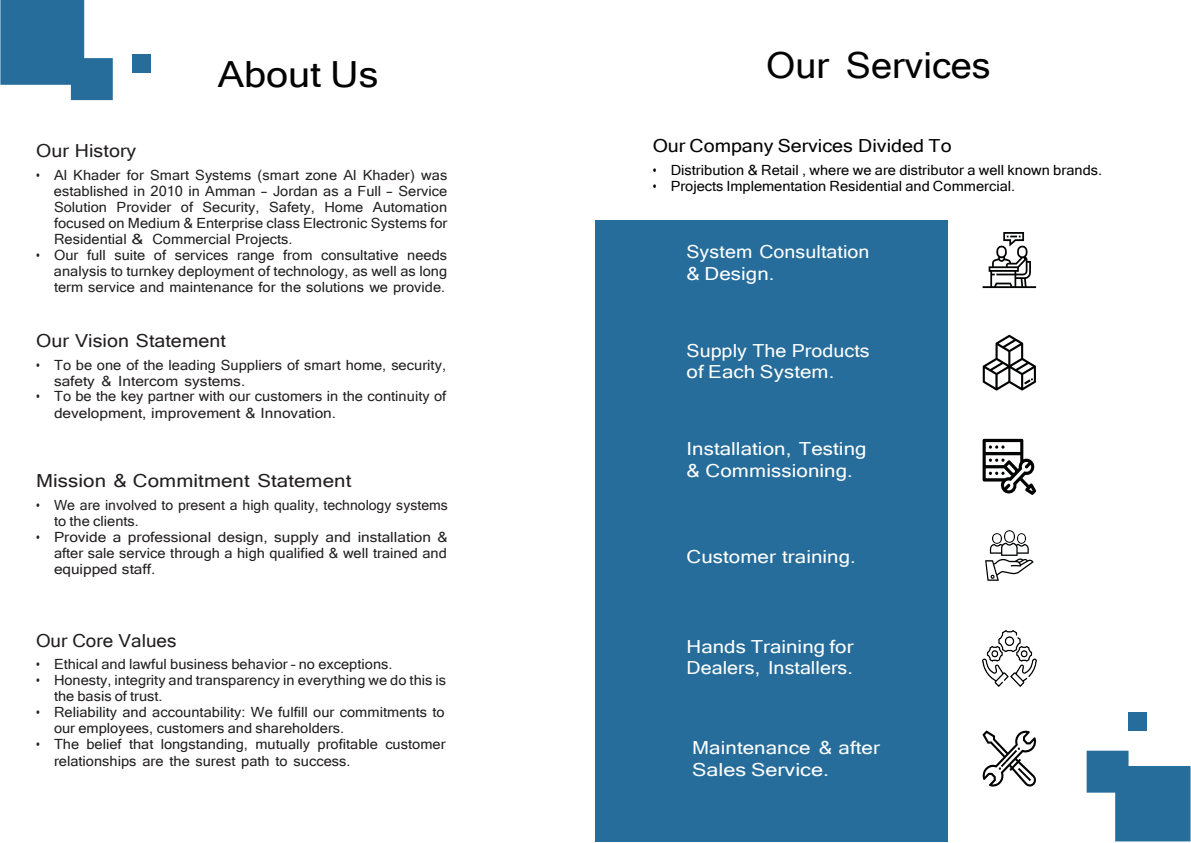
<style>
.page{position:relative;width:1191px;height:843px;background:#fff}
.page>*{position:absolute;margin:0;border:0;box-sizing:border-box;transform-origin:0 0}
.t1{font:36px "Microsoft Sans Serif";color:#020302;scale:1.05 1}
.t2{font:36px "Microsoft Sans Serif";color:#020302;scale:1.1 1}
.t3{font:18px/21.6px "Microsoft Sans Serif";letter-spacing:.005em;color:#fff;scale:1.14 1}
.t4{font:18px/21.5px "Microsoft Sans Serif";letter-spacing:.005em;color:#fff;scale:1.09 1}
.t5{font:18px "Microsoft Sans Serif";letter-spacing:.005em;color:#231f20;scale:1.09 1}
.t6{font:18px "Microsoft Sans Serif";color:#020302;scale:1.09 1}
.t7{font:18px "Microsoft Sans Serif";letter-spacing:.005em;color:#231f20;scale:1.14 1}
.t8{font:18px "Microsoft Sans Serif";letter-spacing:.005em;color:#231f20;scale:1.05 1}
.t9{font:14px/16px "Microsoft Sans Serif";color:#231f20;scale:.77 1}
.t10{font:14px "Microsoft Sans Serif";color:#020302;scale:.77 1}
</style>
<div class="page">
<svg style="left:983px;top:232px;width:53px;height:56px"></svg>
<div style="left:595px;top:220px;width:353px;height:621px;background:#266d9b"></div>
<img style="left:983px;top:630px;width:53px;height:55px">
<svg style="left:983px;top:438px;width:53px;height:56px"></svg>
<svg style="left:983px;top:730px;width:53px;height:56px"></svg>
<svg style="left:985px;top:530px;width:48px;height:50px"></svg>
<svg style="left:983px;top:334px;width:53px;height:56px"></svg>
<svg style="left:0;top:0;width:113px;height:100px"></svg>
<svg style="left:1087px;top:750px;width:104px;height:91px"></svg>
<div style="left:132px;top:54px;width:19px;height:19px;background:#266d9b"></div>
<div style="left:1129px;top:711px;width:18px;height:19px;background:#266d9b"></div>
<h1 class="t2" style="left:218px;top:51px;width:148px">About Us</h1>
<h1 class="t1" style="left:766px;top:42px;width:215px">Our Services</h1>
<p class="t5" style="left:36px;top:139px;width:94px">Our History</p>
<p class="t9" style="left:54px;top:166px;width:512px;text-align:justify;text-indent:-18px">• Al Khader for Smart Systems (smart zone Al Khader) was established in 2010 in Amman – Jordan as a Full – Service Solution Provider of Security, Safety, Home Automation focused on Medium &amp; Enterprise class Electronic Systems for Residential &amp; Commercial Projects.</p>
<p class="t9" style="left:54px;top:246px;width:512px;text-align:justify;text-indent:-18px">• Our full suite of services range from consultative needs analysis to turnkey deployment of technology, as well as long term service and maintenance for the solutions we provide.</p>
<p class="t5" style="left:36px;top:328px;width:176px">Our Vision Statement</p>
<p class="t9" style="left:54px;top:356px;width:511px;text-indent:-18px">• To be one of the leading Suppliers of smart home, security, safety &amp; Intercom systems.</p>
<p class="t9" style="left:54px;top:388px;width:511px;text-indent:-18px">• To be the key partner with our customers in the continuity of development, improvement &amp; Innovation.</p>
<p class="t7" style="left:36px;top:468px;width:278px">Mission &amp; Commitment Statement</p>
<p class="t9" style="left:54px;top:496px;width:513px;text-indent:-18px">• We are involved to present a high quality, technology systems to the clients.</p>
<p class="t9" style="left:54px;top:528px;width:513px;text-align:justify;text-indent:-18px">• Provide a professional design, supply and installation &amp; after sale service through a high qualified &amp; well trained and equipped staff.</p>
<p class="t8" style="left:36px;top:628px;width:135px">Our Core Values</p>
<p class="t9" style="left:36px;top:655px;width:465px">• Ethical and lawful business behavior – no exceptions.</p>
<p class="t9" style="left:54px;top:671px;width:511px;text-indent:-18px">• Honesty, integrity and transparency in everything we do this is the basis of trust.</p>
<p class="t9" style="left:54px;top:703px;width:509px;text-indent:-18px">• Reliability and accountability: We fulfill our commitments to our employees, customers and shareholders.</p>
<p class="t9" style="left:54px;top:735px;width:510px;text-indent:-18px">• The belief that longstanding, mutually profitable customer relationships are the surest path to success.</p>
<p class="t6" style="left:653px;top:134px;width:276px">Our Company Services Divided To</p>
<p class="t10" style="left:653px;top:160px;width:585px">• Distribution &amp; Retail , where we are distributor a well known brands.</p>
<p class="t10" style="left:653px;top:177px;width:472px">• Projects Implementation Residential and Commercial.</p>
<p class="t4" style="left:687px;top:240px;width:169px">System Consultation &amp; Design.</p>
<p class="t4" style="left:687px;top:339px;width:169px">Supply The Products of Each System.</p>
<p class="t3" style="left:687px;top:437px;width:159px">Installation, Testing &amp; Commissioning.</p>
<p class="t3" style="left:687px;top:545px;width:150px">Customer training.</p>
<p class="t3" style="left:687px;top:634px;width:148px">Hands Training for<br>Dealers, Installers.</p>
<p class="t3" style="left:692px;top:736px;width:166px">Maintenance &amp; after<br>Sales Service.</p>
</div>
